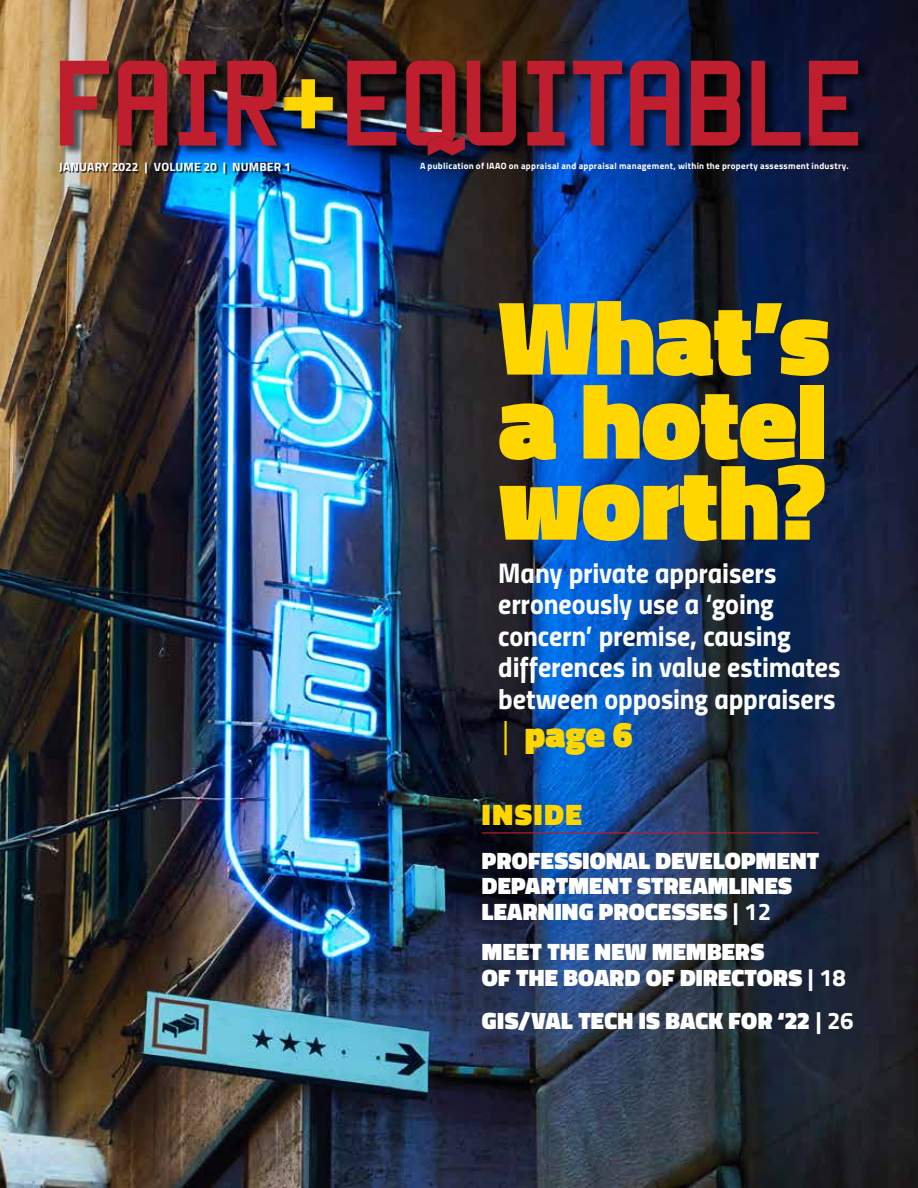
<style>
.page{position:relative;width:918px;height:1188px;background:#fff}
.page>*{position:absolute;margin:0;border:0;box-sizing:border-box;transform-origin:0 0}
.t1{font:900 106.5px/82.5px "Titillium";letter-spacing:-.01em;color:#ffd600;text-align:justify}
.t2{font:900 36px "Titillium";color:#ffd600}
.t3{font:900 30px "Titillium";letter-spacing:.055em;color:#ffd600}
.t4{font:28.5px/31.5px "Titillium Bold Upright";letter-spacing:-.005em;color:#fff}
.t5{font:900 24px/25.5px "Titillium";letter-spacing:.01em;color:#fff}
.t6{font:700 12px "Titillium";letter-spacing:.02em;color:#fff}
.t7{font:700 9px "Titillium";letter-spacing:.03em;color:#fff}
.s1{font-weight:300;font-style:italic}
.s2{font-weight:700}
</style>
<div class="page">
<img style="left:0;top:0;width:918px;height:1188px">
<div style="left:61px;top:164px;width:230px;height:11px;background:#000;opacity:.75"></div>
<div style="left:286px;top:79px;width:59px;height:60px;background:#000;opacity:.59"></div>
<svg style="left:288px;top:79px;width:45px;height:49px;background:#8c7d20"></svg>
<div style="left:811px;top:61px;width:59px;height:95px;background:#000;opacity:.59"></div>
<svg style="left:813px;top:61px;width:45px;height:85px;background:#6b172a"></svg>
<div style="left:753px;top:61px;width:60px;height:95px;background:#000;opacity:.59"></div>
<svg style="left:752px;top:61px;width:49px;height:85px;background:#4c1732"></svg>
<div style="left:575px;top:61px;width:59px;height:95px;background:#000;opacity:.59"></div>
<svg style="left:577px;top:61px;width:45px;height:85px;background:#4e2e6a"></svg>
<div style="left:529px;top:61px;width:48px;height:95px;background:#000;opacity:.59"></div>
<svg style="left:528px;top:61px;width:37px;height:85px;background:#761e2e"></svg>
<div style="left:469px;top:61px;width:59px;height:95px;background:#000;opacity:.59"></div>
<div style="left:349px;top:61px;width:60px;height:95px;background:#000;opacity:.59"></div>
<svg style="left:347px;top:61px;width:49px;height:85px;background:#7b2230"></svg>
<div style="left:180px;top:61px;width:48px;height:95px;background:#000;opacity:.59"></div>
<svg style="left:180px;top:61px;width:36px;height:85px;background:#761f31"></svg>
<div style="left:62px;top:61px;width:59px;height:95px;background:#000;opacity:.59"></div>
<svg style="left:60px;top:61px;width:49px;height:85px;background:#a14a40"></svg>
<div style="left:693px;top:61px;width:59px;height:95px;background:#000;opacity:.59"></div>
<svg style="left:692px;top:61px;width:48px;height:85px;background:#8d1823"></svg>
<div style="left:632px;top:61px;width:60px;height:95px;background:#000;opacity:.59"></div>
<svg style="left:630px;top:61px;width:49px;height:85px;background:#7f203f"></svg>
<div style="left:229px;top:61px;width:59px;height:95px;background:#000;opacity:.59"></div>
<svg style="left:227px;top:61px;width:50px;height:85px;background:#811e35"></svg>
<div style="left:120px;top:61px;width:60px;height:95px;background:#000;opacity:.59"></div>
<svg style="left:118px;top:61px;width:49px;height:85px;background:#932327"></svg>
<svg style="left:406px;top:61px;width:110px;height:95px;background:#711b23"></svg>
<hr style="left:482px;top:832px;width:336px;height:1px;background:#be1e2d">
<p class="t6" style="left:59px;top:157px;width:233px">JANUARY 2022 | VOLUME 20 | NUMBER 1</p>
<p class="t7" style="left:420px;top:159px;width:430px">A publication of IAAO on appraisal and appraisal management, within the property assessment industry.</p>
<h1 class="t1" style="left:498px;top:296px;width:334px">What’s a hotel worth?</h1>
<p class="t4" style="left:498px;top:555px;width:344px">Many private appraisers erroneously use a ‘going concern’ premise, causing differences in value estimates between opposing appraisers</p>
<h2 class="t2" style="left:498px;top:708px;width:136px"><span class="s1">|</span> page 6</h2>
<p class="t3" style="left:482px;top:792px;width:102px">INSIDE</p>
<p class="t5" style="left:482px;top:848px;width:339px">PROFESSIONAL DEVELOPMENT<br>DEPARTMENT STREAMLINES<br>LEARNING PROCESSES <span class="s2">| 12</span></p>
<p class="t5" style="left:482px;top:939px;width:366px">MEET THE NEW MEMBERS<br>OF THE BOARD OF DIRECTORS <span class="s2">| 18</span></p>
<p class="t5" style="left:482px;top:1008px;width:373px">GIS/VAL TECH IS BACK FOR ‘22 <span class="s2">| 26</span></p>
</div>
